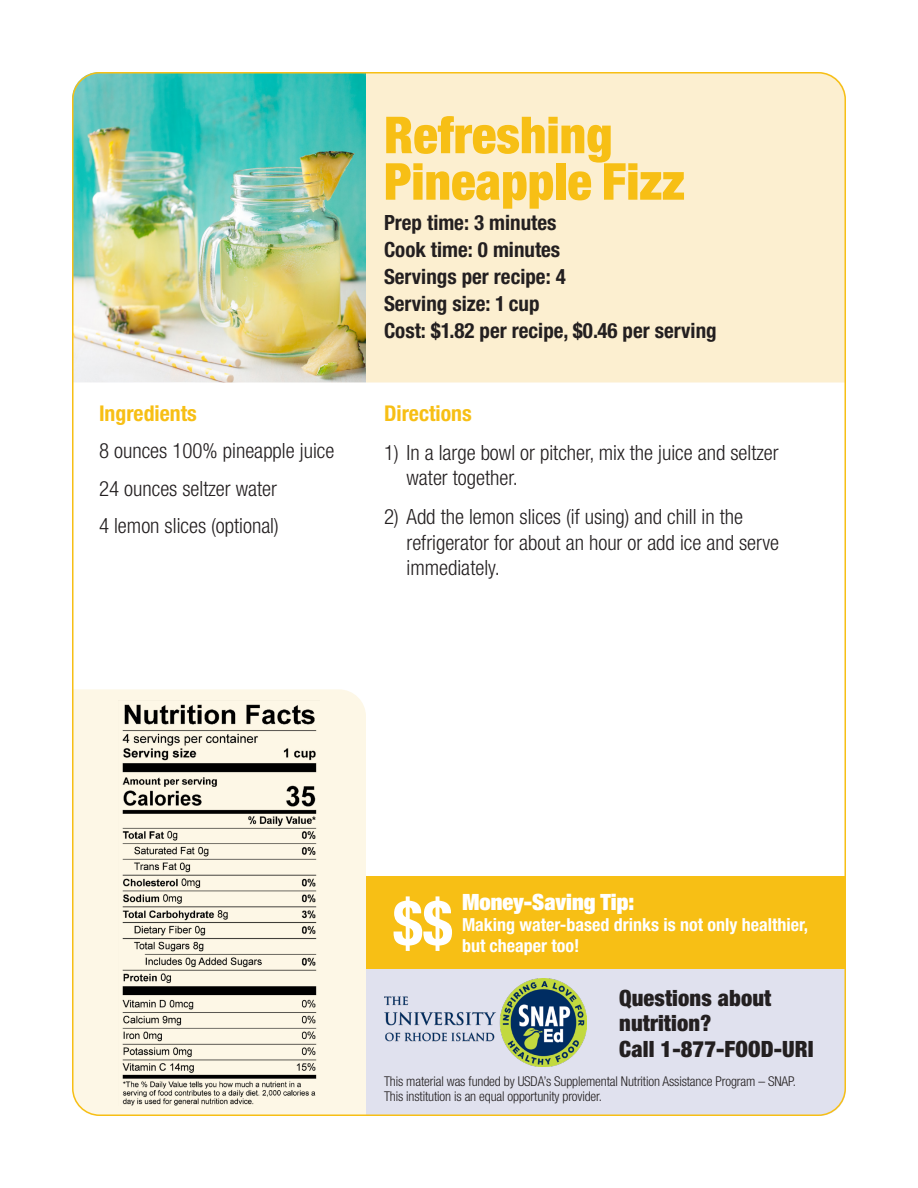
<style>
.page{position:relative;width:918px;height:1188px;background:#fff}
.page>*{position:absolute;margin:0;border:0;box-sizing:border-box;transform-origin:0 0}
.t1{font:700 condensed 62.1px "Helvetica Neue LT Pro";color:#fff}
.Recipe_Title{font:900 condensed 51px/46.5px "Helvetica Neue LT Pro";color:#f7bf15}
.t2{font:900 condensed 22.5px/25.5px "Helvetica Neue LT Pro";letter-spacing:.005em;color:#231f20}
.t3{font:900 condensed 22.5px "Helvetica Neue LT Pro";color:#fff}
.t4{font:700 condensed 21.75px "Helvetica Neue LT Pro";color:#f7bf15}
.Directions_lists{font:300 condensed 21px/25.5px "Helvetica Neue LT Pro";color:#231f20}
.Recipe_details{font:700 condensed 21px "Helvetica Neue LT Pro";color:#231f20}
.Ingredients_list{font:300 condensed 21px "Helvetica Neue LT Pro";color:#231f20}
.t5{font:700 condensed 18px "Helvetica Neue LT Pro";color:#fff}
.t6{font:300 condensed 13.5px/15px "Helvetica Neue LT Pro";letter-spacing:-.01em;color:#231f20}
</style>
<div class="page">
<img style="left:72px;top:72px;width:294px;height:310px">
<div style="left:366px;top:969px;width:480px;height:147px;background:#e0e1ee"></div>
<div style="left:366px;top:72px;width:480px;height:310px;background:#fcefd0"></div>
<div style="left:72px;top:689px;width:294px;height:427px;background:#fdf7e6"></div>
<img style="left:384px;top:978px;width:203px;height:88px">
<img style="left:119px;top:701px;width:200px;height:404px">
<div style="left:366px;top:876px;width:480px;height:93px;background:#f7bf15"></div>
<p class="t4" style="left:99px;top:400px;width:99px">Ingredients</p>
<p class="Ingredients_list" style="left:99px;top:439px;width:237px">8 ounces 100% pineapple juice</p>
<p class="Ingredients_list" style="left:99px;top:476px;width:180px">24 ounces seltzer water</p>
<p class="Ingredients_list" style="left:99px;top:514px;width:181px">4 lemon slices (optional)</p>
<p class="Recipe_Title" style="left:384px;top:111px;width:302px">Refreshing<br>Pineapple Fizz</p>
<p class="Recipe_details" style="left:384px;top:210px;width:174px">Prep time: 3 minutes</p>
<p class="Recipe_details" style="left:384px;top:237px;width:178px">Cook time: 0 minutes</p>
<p class="Recipe_details" style="left:384px;top:264px;width:183px">Servings per recipe: 4</p>
<p class="Recipe_details" style="left:384px;top:291px;width:157px">Serving size: 1 cup</p>
<p class="Recipe_details" style="left:384px;top:318px;width:334px">Cost: $1.82 per recipe, $0.46 per serving</p>
<p class="t4" style="left:384px;top:400px;width:89px">Directions</p>
<p class="Directions_lists" style="left:406px;top:439px;width:374px;text-indent:-22px">1) In a large bowl or pitcher, mix the juice and seltzer water together.</p>
<p class="Directions_lists" style="left:406px;top:504px;width:374px;text-indent:-22px">2) Add the lemon slices (if using) and chill in the refrigerator for about an hour or add ice and serve immediately.</p>
<p class="t1" style="left:393px;top:887px;width:61px">$$</p>
<p class="t3" style="left:462px;top:887px;width:174px">Money-Saving Tip:</p>
<p class="t5" style="left:462px;top:914px;width:347px">Making water-based drinks is not only healthier,</p>
<p class="t5" style="left:462px;top:935px;width:119px">but cheaper too!</p>
<p class="t2" style="left:619px;top:985px;width:154px">Questions about</p>
<p class="t2" style="left:619px;top:1010px;width:196px">nutrition?<br>Call 1-877-FOOD-URI</p>
<p class="t6" style="left:384px;top:1073px;width:414px">This material was funded by USDA’s Supplemental Nutrition Assistance Program – SNAP.<br>This institution is an equal opportunity provider.</p>
</div>
